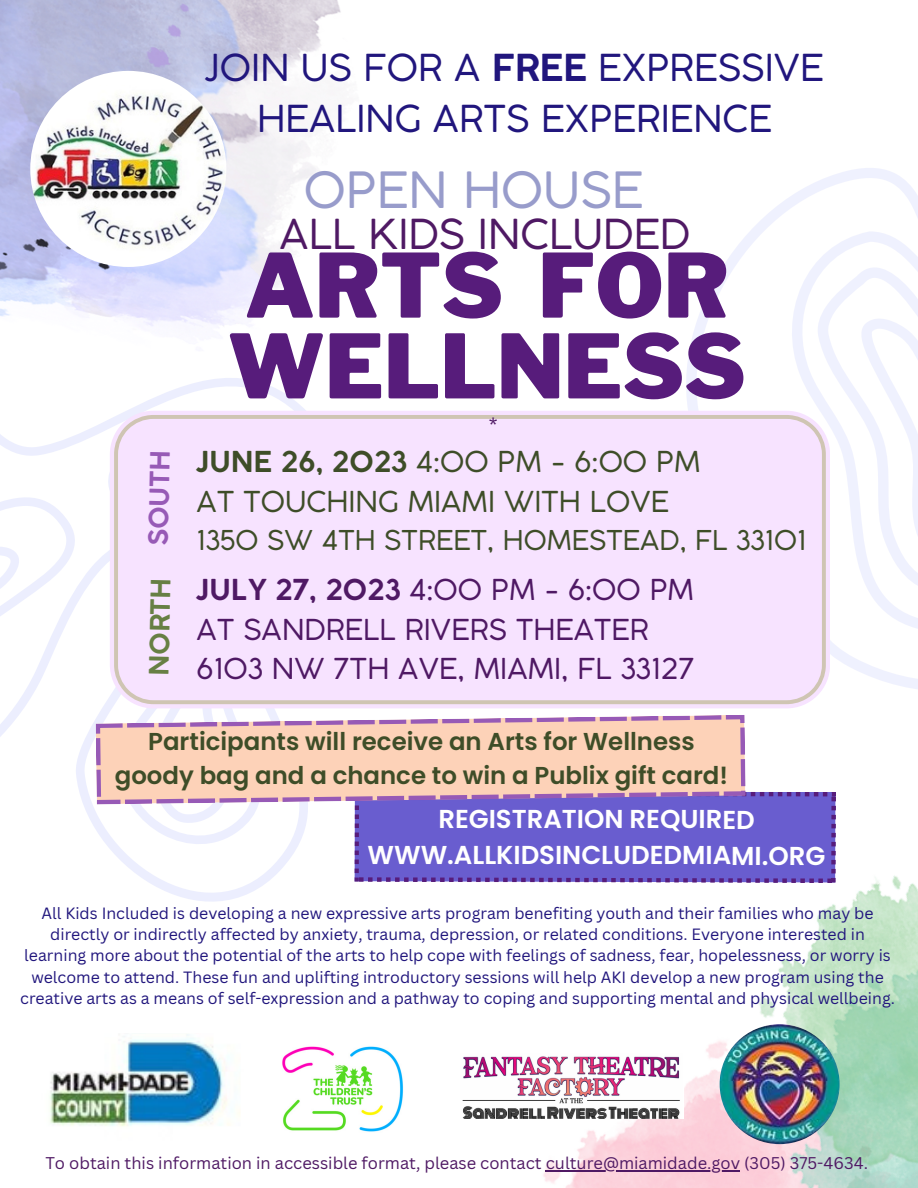
<style>
.page{position:relative;width:918px;height:1188px;background:#fff}
.page>*{position:absolute;margin:0;border:0;box-sizing:border-box;transform-origin:0 0}
.t1{font:900 87.9px/80.8px "Libre Franklin";color:#571c7b}
.t2{font:49.35px "Coco Gothic";color:#989ccb}
.t3{font:40.8px "Coco Gothic";color:#4f1964}
.t4{font:36.75px/50.6px "Coco Gothic";color:#21167d;text-align:center}
.t5{font:28.5px "Coco Gothic";color:#4f1964}
.t6{font:28.5px "Coco Gothic";color:#3e4d28}
.t7{font:27px "Coco Gothic";color:#3e4d28}
.t8{font:700 26.4px "Coco Gothic";color:#677f44}
.t9{font:700 26.25px "Coco Gothic";color:#975ab6}
.t10{font:600 25.95px "Poppins";letter-spacing:-.005em;color:#fff}
.t11{font:600 24.45px/33.6px "Poppins";color:#3e4d28;text-align:center}
.t12{font:18.75px "Canva Sans";color:#4f1964}
.t13{font:16.5px "Canva Sans";color:#4f1964}
.t14{font:15.9px/21.3px "Canva Sans";color:#21167d;text-align:center}
.s1{font-weight:700}
</style>
<div class="page">
<img style="left:543px;top:1130px;width:76px;height:58px">
<img style="left:244px;top:990px;width:198px;height:198px;border-radius:50%">
<img style="left:619px;top:708px;width:299px;height:480px">
<svg style="left:0;top:378px;width:340px;height:524px"></svg>
<img style="left:0;top:0;width:341px;height:327px">
<svg style="left:685px;top:168px;width:233px;height:636px"></svg>
<img style="left:720px;top:1024px;width:120px;height:120px;border-radius:50%">
<svg style="left:110px;top:411px;width:720px;height:297px;background:#f6e5fd"></svg>
<svg style="left:114px;top:415px;width:712px;height:289px;background:#d4cabd"></svg>
<div style="left:118px;top:419px;width:704px;height:281px;background:#f7e3ff"></div>
<img style="left:50px;top:1034px;width:190px;height:93px">
<svg style="left:354px;top:791px;width:482px;height:92px;background:#6a5ccc"></svg>
<svg style="left:96px;top:715px;width:650px;height:89px;background:#edc4bc"></svg>
<img style="left:30px;top:71px;width:196px;height:196px;border-radius:50%">
<img style="left:462px;top:1024px;width:222px;height:95px">
<hr style="left:546px;top:1170px;width:194px;height:1px;background:#4f1964">
<p class="t4" style="left:205px;top:46px;width:620px">JOIN US FOR A <span class="s1">FREE</span> EXPRESSIVE<br>HEALING ARTS EXPERIENCE</p>
<p class="t2" style="left:304px;top:171px;width:341px">OPEN HOUSE</p>
<p class="t3" style="left:280px;top:218px;width:412px">ALL KIDS INCLUDED</p>
<p class="t1" style="left:228px;top:246px;width:520px">ARTS FOR<br>WELLNESS</p>
<p class="t9" style="left:149px;top:546px;width:97px;rotate:-89deg">SOUTH</p>
<p class="t8" style="left:149px;top:676px;width:99px;rotate:-89deg">NORTH</p>
<p class="t12" style="left:489px;top:411px;width:10px">*</p>
<p class="t6" style="left:197px;top:450px;width:505px"><span class="s1">JUNE 26, 2023</span> 4:00 PM - 6:00 PM</p>
<p class="t6" style="left:197px;top:491px;width:474px">AT TOUCHING MIAMI WITH LOVE</p>
<p class="t7" style="left:197px;top:530px;width:611px">1350 SW 4TH STREET, HOMESTEAD, FL 33101</p>
<p class="t5" style="left:197px;top:578px;width:499px"><span class="s1">JULY 27, 2023</span> 4:00 PM - 6:00 PM</p>
<p class="t5" style="left:197px;top:619px;width:454px">AT SANDRELL RIVERS THEATER</p>
<p class="t5" style="left:197px;top:658px;width:500px">6103 NW 7TH AVE, MIAMI, FL 33127</p>
<p class="t11" style="left:115px;top:725px;width:615px">Participants will receive an Arts for Wellness goody bag and a chance to win a Publix gift card!</p>
<p class="t10" style="left:438px;top:801px;width:318px">REGISTRATION REQUIRED</p>
<p class="t10" style="left:368px;top:837px;width:459px">WWW.ALLKIDSINCLUDEDMIAMI.ORG</p>
<p class="t14" style="left:20px;top:902px;width:876px">All Kids Included is developing a new expressive arts program benefiting youth and their families who may be directly or indirectly affected by anxiety, trauma, depression, or related conditions. Everyone interested in learning more about the potential of the arts to help cope with feelings of sadness, fear, hopelessness, or worry is welcome to attend. These fun and uplifting introductory sessions will help AKI develop a new program using the creative arts as a means of self-expression and a pathway to coping and supporting mental and physical wellbeing.</p>
<p class="t13" style="left:45px;top:1151px;width:824px">To obtain this information in accessible format, please contact culture@miamidade.gov (305) 375-4634.</p>
</div>
